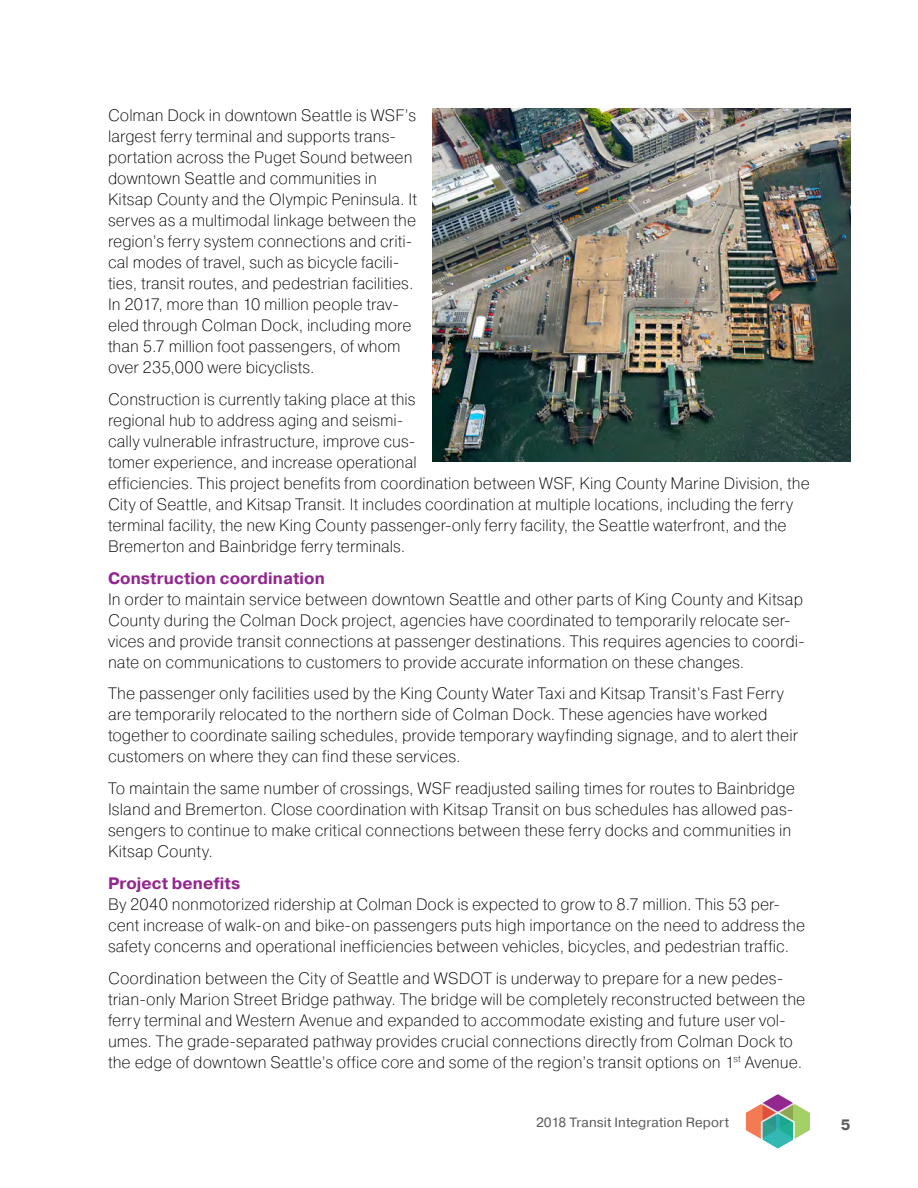
<style>
.page{position:relative;width:918px;height:1188px;background:#fff}
.page>*{position:absolute;margin:0;border:0;box-sizing:border-box;transform-origin:0 0}
.body_text{font:200 16.5px/21px "Pragmatica";color:#000}
.t1{font:700 16.5px "Pragmatica";letter-spacing:.005em;color:#92278f}
.t2{font:700 15px "Pragmatica";color:#58595b}
.t3{font:13.5px "Pragmatica";letter-spacing:.01em;color:#58595b}
</style>
<div class="page">
<svg style="left:746px;top:1094px;width:64px;height:55px"></svg>
<img style="left:432px;top:108px;width:418px;height:353px">
<p class="body_text" style="left:108px;top:104px;width:311px">Colman Dock in downtown Seattle is WSF’s largest ferry terminal and supports trans&shy;portation across the Puget Sound between downtown Seattle and communities in Kitsap County and the Olympic Peninsula. It serves as a multimodal linkage between the region’s ferry system connections and criti&shy;cal modes of travel, such as bicycle facili&shy;ties, transit routes, and pedestrian facilities.<br>In 2017, more than 10 million people trav&shy;eled through Colman Dock, including more than 5.7 million foot passengers, of whom over 235,000 were bicyclists.</p>
<p class="body_text" style="left:108px;top:388px;width:703px">Construction is currently taking place at this<br>regional hub to address aging and seismi-<br>cally vulnerable infrastructure, improve cus-<br>tomer experience, and increase operational<br>efficiencies. This project benefits from coordination between WSF, King County Marine Division, the City of Seattle, and Kitsap Transit. It includes coordination at multiple locations, including the ferry terminal facility, the new King County passenger-only ferry facility, the Seattle waterfront, and the Bremerton and Bainbridge ferry terminals.</p>
<h5 class="t1" style="left:108px;top:567px;width:218px">Construction coordination</h5>
<p class="body_text" style="left:108px;top:588px;width:698px">In order to maintain service between downtown Seattle and other parts of King County and Kitsap County during the Colman Dock project, agencies have coordinated to temporarily relocate ser&shy;vices and provide transit connections at passenger destinations. This requires agencies to coordi&shy;nate on communications to customers to provide accurate information on these changes.</p>
<p class="body_text" style="left:108px;top:683px;width:691px">The passenger only facilities used by the King County Water Taxi and Kitsap Transit’s Fast Ferry are temporarily relocated to the northern side of Colman Dock. These agencies have worked together to coordinate sailing schedules, provide temporary wayfinding signage, and to alert their customers on where they can find these services.</p>
<p class="body_text" style="left:108px;top:778px;width:688px">To maintain the same number of crossings, WSF readjusted sailing times for routes to Bainbridge Island and Bremerton. Close coordination with Kitsap Transit on bus schedules has allowed pas&shy;sengers to continue to make critical connections between these ferry docks and communities in Kitsap County.</p>
<h5 class="t1" style="left:108px;top:873px;width:134px">Project benefits</h5>
<p class="body_text" style="left:108px;top:893px;width:699px">By 2040 nonmotorized ridership at Colman Dock is expected to grow to 8.7 million. This 53 per&shy;cent increase of walk-on and bike-on passengers puts high importance on the need to address the safety concerns and operational inefficiencies between vehicles, bicycles, and pedestrian traffic.</p>
<p class="body_text" style="left:108px;top:967px;width:699px">Coordination between the City of Seattle and WSDOT is underway to prepare for a new pedes&shy;trian-only Marion Street Bridge pathway. The bridge will be completely reconstructed between the ferry terminal and Western Avenue and expanded to accommodate existing and future user vol&shy;umes. The grade-separated pathway provides crucial connections directly from Colman Dock to the edge of downtown Seattle’s office core and some of the region’s transit options on 1<sup>st</sup> Avenue.</p>
<p class="t3" style="left:536px;top:1114px;width:194px">2018 Transit Integration Report</p>
<p class="t2" style="left:841px;top:1115px;width:11px">5</p>
</div>
